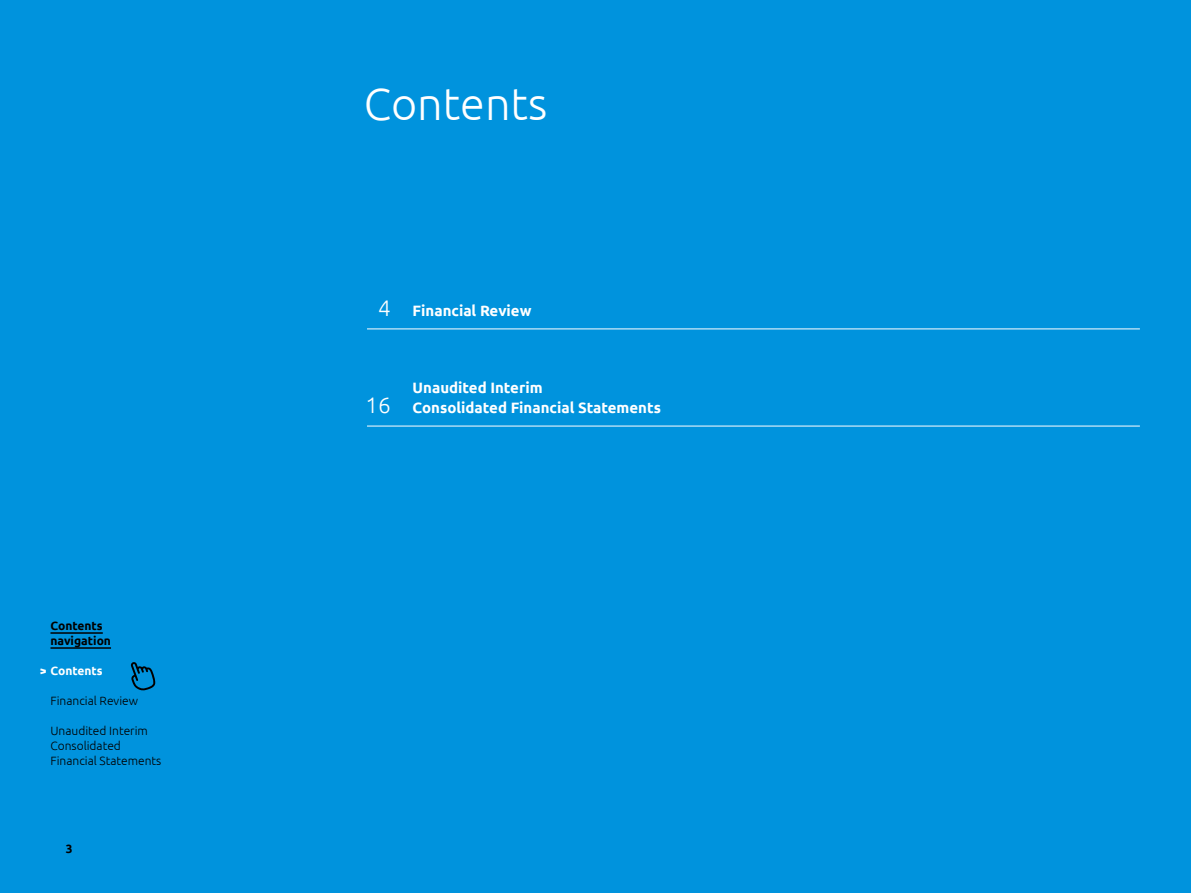
<style>
.page{position:relative;width:1191px;height:893px;background:#0093dd}
.page>*{position:absolute;margin:0;border:0;box-sizing:border-box;transform-origin:0 0}
.t1{font:300 45px "Ubuntu";color:#fff}
.t2{font:700 15px/19.5px "Ubuntu";color:#fff}
.t3{font:300 12px/15px "Ubuntu";color:#000}
.t4{font:700 12px/15px "Ubuntu";color:#000}
.t5{font:700 12px "Ubuntu";color:#fff}
.s1{font-weight:300;font-size:22.5px}
</style>
<div class="page">
<svg style="left:130px;top:662px;width:25px;height:28px"></svg>
<hr style="left:367px;top:329px;width:772px;height:1px;background:#fff">
<hr style="left:367px;top:426px;width:772px;height:1px;background:#fff">
<hr style="left:50px;top:632px;width:53px;height:2px;background:#000">
<hr style="left:50px;top:647px;width:61px;height:2px;background:#000">
<p class="t4" style="left:50px;top:618px;width:62px">Contents navigation</p>
<p class="t5" style="left:40px;top:663px;width:64px">&gt; Contents</p>
<p class="t3" style="left:50px;top:693px;width:89px">Financial Review</p>
<p class="t3" style="left:50px;top:723px;width:112px">Unaudited Interim<br>Consolidated<br>Financial Statements</p>
<p class="t4" style="left:66px;top:841px;width:8px">3</p>
<h1 class="t1" style="left:364px;top:77px;width:185px">Contents</h1>
<p class="t2" style="left:378px;top:300px;width:155px"><span class="s1">4</span> Financial Review</p>
<p class="t2" style="left:365px;top:378px;width:297px;text-indent:47px">Unaudited Interim<br><span class="s1">16</span> Consolidated Financial Statements</p>
</div>
